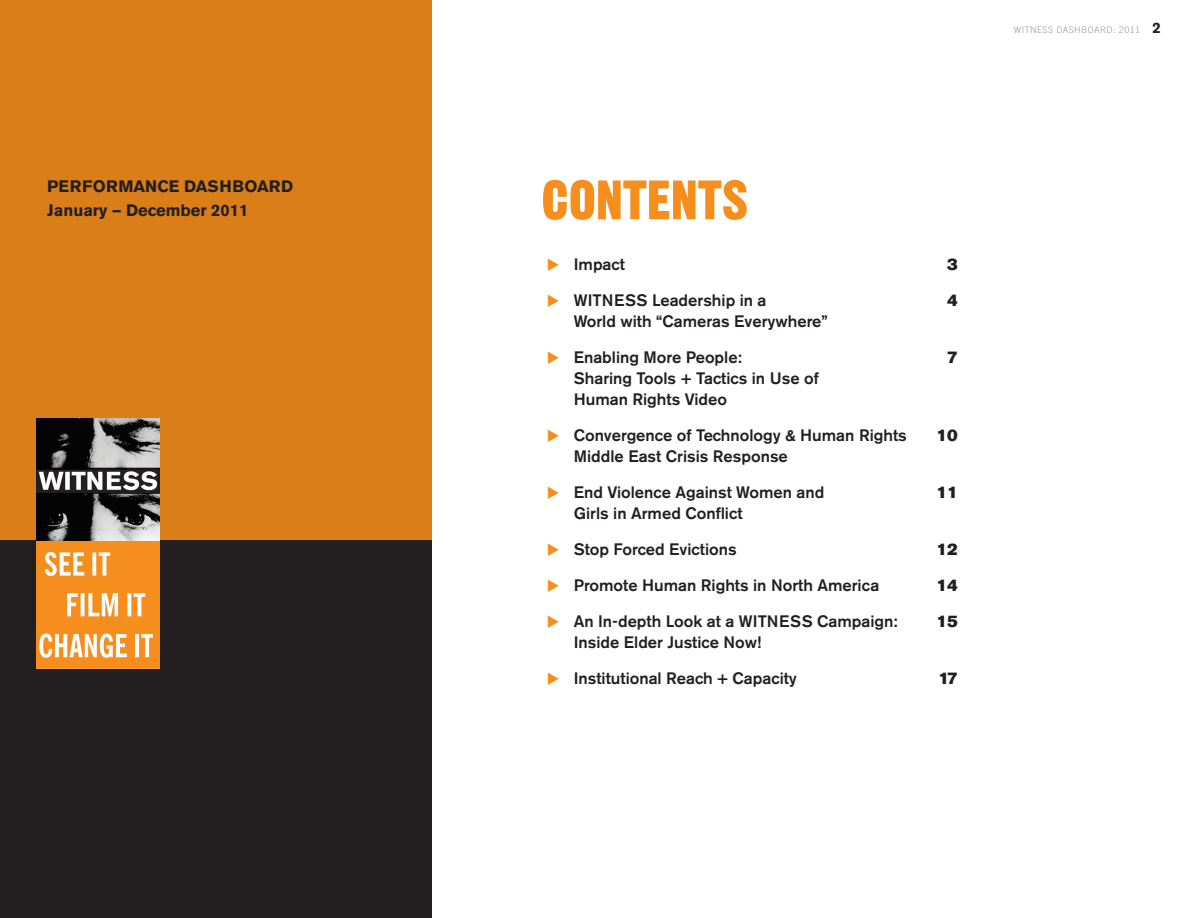
<style>
.page{position:relative;width:1188px;height:918px;background:#fff}
.page>*{position:absolute;margin:0;border:0;box-sizing:border-box;transform-origin:0 0}
.t1{font:54px "Gothic Thirteen";color:#f68e1e}
.t2{font:500 16.5px/21px "Akzidenz Grotesk BE";color:#231f20}
.t3{font:700 16.5px/24px "Akzidenz Grotesk BE";color:#231f20}
.t4{font:16.5px "Akzidenz Grotesk BE Super";color:#231f20}
.t5{font:300 9px "Trade Gothic";letter-spacing:.05em;color:#97999c}
.s1{font-family:"Akzidenz Grotesk BE";font-weight:700;font-size:15px;color:#231f20}
.s2{color:#f68e1e}
</style>
<div class="page">
<div style="left:0;top:378px;width:432px;height:540px;background:#231f20"></div>
<div style="left:0;top:0;width:432px;height:540px;background:#d97e19"></div>
<img style="left:37px;top:418px;width:122px;height:250px">
<p class="t3" style="left:47px;top:174px;width:247px">PERFORMANCE DASHBOARD<br>January — December 2011</p>
<p class="t5" style="left:1014px;top:25px;width:149px">WITNESS DASHBOARD: 2011 <span class="s1">2</span></p>
<h1 class="t1" style="left:542px;top:167px;width:208px">CONTENTS</h1>
<p class="t2" style="left:547px;top:253px;width:80px"><span class="s2">◆</span> Impact</p>
<p class="t4" style="left:947px;top:254px;width:12px">3</p>
<p class="t2" style="left:547px;top:289px;width:221px"><span class="s2">◆</span> WITNESS Leadership in a</p>
<p class="t4" style="left:947px;top:290px;width:12px">4</p>
<p class="t2" style="left:574px;top:310px;width:256px">World with “Cameras Everywhere”</p>
<p class="t2" style="left:547px;top:346px;width:197px"><span class="s2">◆</span> Enabling More People:</p>
<p class="t4" style="left:947px;top:347px;width:12px">7</p>
<p class="t2" style="left:574px;top:367px;width:247px">Sharing Tools + Tactics in Use of<br>Human Rights Video</p>
<p class="t2" style="left:547px;top:424px;width:362px"><span class="s2">◆</span> Convergence of Technology &amp; Human Rights</p>
<p class="t4" style="left:936px;top:425px;width:23px">10</p>
<p class="t2" style="left:574px;top:445px;width:216px">Middle East Crisis Response</p>
<p class="t2" style="left:547px;top:481px;width:279px"><span class="s2">◆</span> End Violence Against Women and</p>
<p class="t4" style="left:936px;top:482px;width:23px">11</p>
<p class="t2" style="left:574px;top:502px;width:170px">Girls in Armed Conflict</p>
<p class="t2" style="left:547px;top:538px;width:191px"><span class="s2">◆</span> Stop Forced Evictions</p>
<p class="t4" style="left:936px;top:539px;width:23px">12</p>
<p class="t2" style="left:547px;top:574px;width:334px"><span class="s2">◆</span> Promote Human Rights in North America</p>
<p class="t4" style="left:936px;top:575px;width:23px">14</p>
<p class="t2" style="left:547px;top:610px;width:352px"><span class="s2">◆</span> An In-depth Look at a WITNESS Campaign:</p>
<p class="t4" style="left:936px;top:611px;width:23px">15</p>
<p class="t2" style="left:574px;top:631px;width:189px">Inside Elder Justice Now!</p>
<p class="t2" style="left:547px;top:667px;width:252px"><span class="s2">◆</span> Institutional Reach + Capacity</p>
<p class="t4" style="left:939px;top:668px;width:21px">17</p>
</div>
